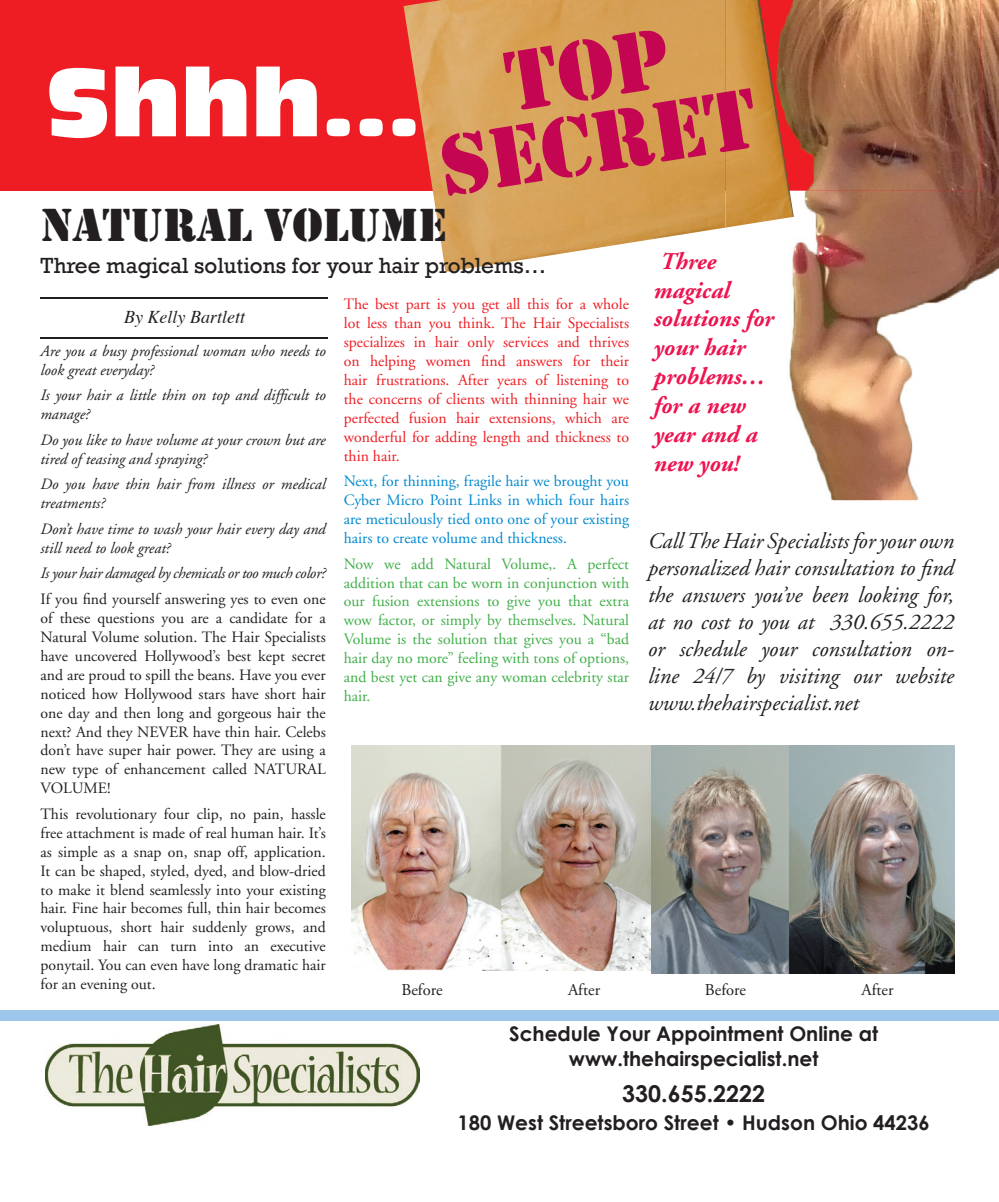
<style>
.page{position:relative;width:999px;height:1202px;background:#fff}
.page>*{position:absolute;margin:0;border:0;box-sizing:border-box;transform-origin:0 0}
.t1{font:89.55px "Incised 901 BT Compact";color:#fff}
.t2{font:88.5px/73.2px "Stencil";color:#c30552;text-align:center}
.t3{font:47.85px "Stencil";color:#231f20}
.t4{font:italic 700 24px/28.8px "Adobe Garamond";color:#ed1450}
.t5{font:700 23.25px "Century Gothic";color:#231f20}
.t6{font:italic 22.5px/27px "Adobe Garamond";color:#231f20;text-align:justify}
.t7{font:22.5px "Rockwell";color:#231f20}
.t8{font:700 20.25px/24.2px "Century Gothic";color:#231f20;text-align:center}
.t9{font:italic 18px "Times";color:#231f20}
.t10{font:16.5px "Adobe Garamond";color:#231f20}
.t11{font:15.75px/18.9px "Adobe Garamond";color:#231f20;text-align:justify}
.t12{font:15.75px/18.9px "Adobe Garamond";color:#ee1d23;text-align:justify}
.t13{font:italic 15.75px/18.9px "Adobe Garamond";color:#231f20}
.t14{font:15.75px/18.9px "Adobe Garamond";color:#40ae49;text-align:justify}
.t15{font:15.75px/18.9px "Adobe Garamond";color:#0089cf;text-align:justify}
.t16{font:italic 15.75px "Adobe Garamond";letter-spacing:-.02em;color:#231f20}
</style>
<div class="page">
<div style="left:0;top:0;width:981px;height:190px;background:#ee1d23"></div>
<img style="left:404px;top:0;width:321px;height:272px">
<img style="left:46px;top:1024px;width:373px;height:101px">
<hr style="left:40px;top:298px;width:288px;height:1px;background:#231f20">
<hr style="left:40px;top:337px;width:288px;height:1px;background:#231f20">
<div style="left:0;top:1010px;width:999px;height:11px;background:#9dc7ea"></div>
<img style="left:789px;top:0;width:210px;height:500px">
<img style="left:794px;top:0;width:187px;height:190px">
<img style="left:725px;top:0;width:69px;height:228px">
<img style="left:351px;top:745px;width:300px;height:225px">
<img style="left:651px;top:745px;width:303px;height:228px">
<h1 class="t1" style="left:46px;top:50px;width:376px">Shhh...</h1>
<h2 class="t2" style="left:424px;top:60px;width:321px;rotate:-9deg">TOP<br>SECRET</h2>
<h3 class="t3" style="left:40px;top:197px;width:407px">NATURAL VOLUME</h3>
<h3 class="t4" style="left:654px;top:247px;width:121px">Three magical solutions for your hair problems… for a new year and a new you!</h3>
<h3 class="t7" style="left:40px;top:252px;width:507px">Three magical solutions for your hair problems…</h3>
<p class="t12" style="left:344px;top:295px;width:287px">The best part is you get all this for a whole lot less than you think. The Hair Specialists specializes in hair only services and thrives on helping women find answers for their hair frustrations. After years of listening to the concerns of clients with thinning hair we perfected fusion hair extensions, which are wonderful for adding length and thickness to thin hair.</p>
<p class="t15" style="left:344px;top:472px;width:287px">Next, for thinning, fragile hair we brought you Cyber Micro Point Links in which four hairs are meticulously tied onto one of your existing hairs to create volume and thickness.</p>
<p class="t14" style="left:344px;top:554px;width:287px">Now we add Natural Volume,. A perfect addition that can be worn in conjunction with our fusion extensions to give you that extra wow factor, or simply by themselves. Natural Volume is the solution that gives you a “bad hair day no more” feeling with tons of options, and best yet can give any woman celebrity star hair.</p>
<p class="t9" style="left:124px;top:305px;width:122px">By Kelly Bartlett</p>
<p class="t13" style="left:40px;top:342px;width:287px">Are you a busy professional woman who needs to look great everyday?</p>
<p class="t13" style="left:40px;top:386px;width:287px">Is your hair a little thin on top and difficult to manage?</p>
<p class="t13" style="left:40px;top:431px;width:287px">Do you like to have volume at your crown but are tired of teasing and spraying?</p>
<p class="t13" style="left:40px;top:475px;width:287px">Do you have thin hair from illness or medical treatments?</p>
<p class="t13" style="left:40px;top:520px;width:287px">Don’t have time to wash your hair every day and still need to look great?</p>
<p class="t16" style="left:40px;top:565px;width:287px">Is your hair damaged by chemicals or too much color?</p>
<p class="t11" style="left:40px;top:590px;width:287px">If you find yourself answering yes to even one of these questions you are a candidate for a Natural Volume solution. The Hair Specialists have uncovered Hollywood’s best kept secret and are proud to spill the beans. Have you ever noticed how Hollywood stars have short hair one day and then long and gorgeous hair the next? And they NEVER have thin hair. Celebs don’t have super hair power. They are using a new type of enhancement called NATURAL VOLUME!</p>
<p class="t11" style="left:40px;top:805px;width:287px">This revolutionary four clip, no pain, hassle free attachment is made of real human hair. It’s as simple as a snap on, snap off, application.<br>It can be shaped, styled, dyed, and blow-dried to make it blend seamlessly into your existing hair. Fine hair becomes full, thin hair becomes voluptuous, short hair suddenly grows, and medium hair can turn into an executive ponytail. You can even have long dramatic hair for an evening out.</p>
<p class="t6" style="left:648px;top:528px;width:308px">Call The Hair Specialists for your own personalized hair consultation to find the answers you’ve been looking for, at no cost to you at 330.655.2222 or schedule your consultation on&shy;line 24/7 by visiting our website www.thehairspecialist.net</p>
<p class="t10" style="left:402px;top:980px;width:43px">Before</p>
<p class="t10" style="left:568px;top:980px;width:34px">After</p>
<p class="t10" style="left:705px;top:980px;width:43px">Before</p>
<p class="t10" style="left:861px;top:980px;width:34px">After</p>
<p class="t8" style="left:509px;top:1021px;width:370px">Schedule Your Appointment Online at www.thehairspecialist.net</p>
<h3 class="t5" style="left:622px;top:1079px;width:144px">330.655.2222</h3>
<p class="t8" style="left:458px;top:1109px;width:474px">180 West Streetsboro Street • Hudson Ohio 44236</p>
</div>
